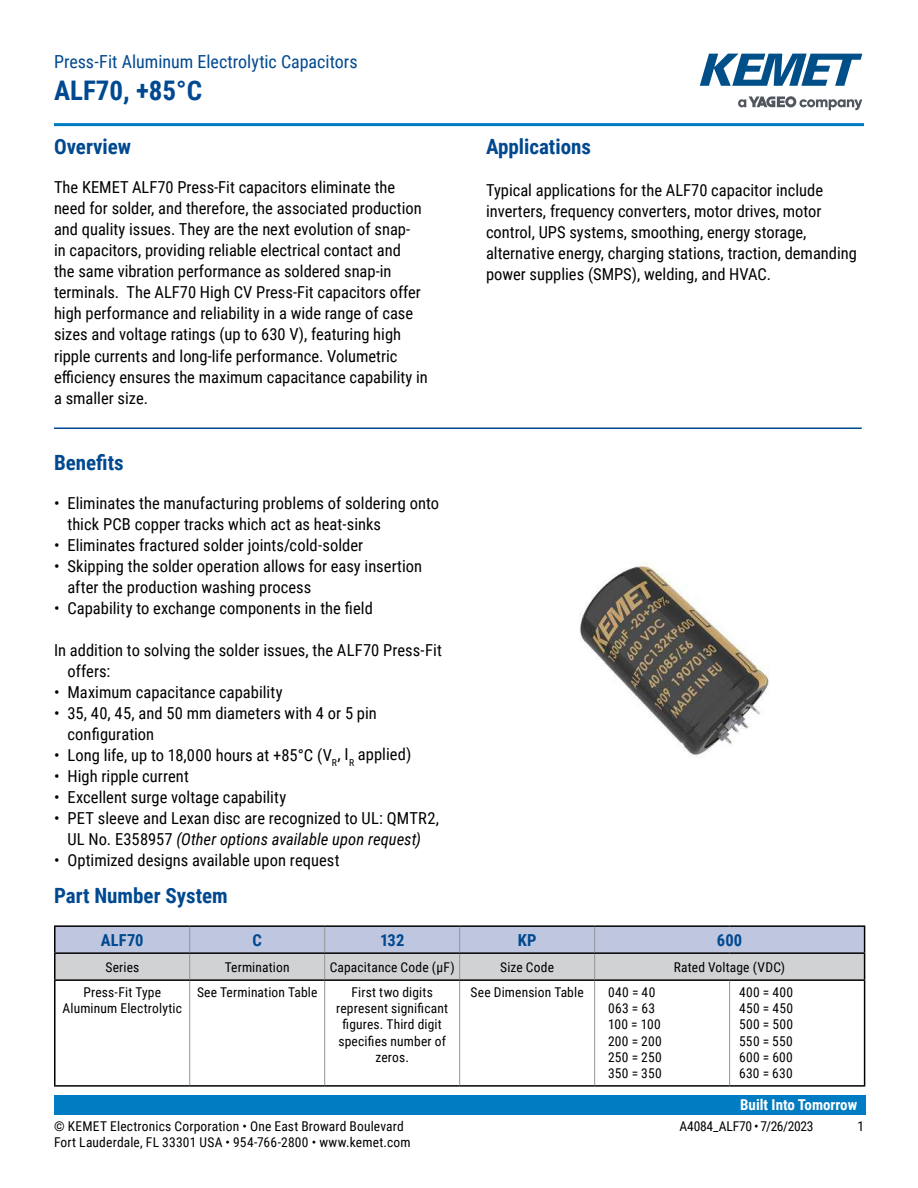
<style>
.page{position:relative;width:918px;height:1188px;background:#fff}
.page>*{position:absolute;margin:0;border:0;box-sizing:border-box;transform-origin:0 0}
.t1{font:700 27px "Roboto Condensed";color:#004990}
.t2{font:700 21px "Roboto Condensed";color:#004990}
.t3{font:18px "Roboto Condensed";color:#004990}
.t4{font:16.5px/21px "Roboto Condensed";color:#000}
.t5{font:700 16.5px "Roboto Condensed";letter-spacing:.01em;color:#004990}
.t6{font:700 15px "Roboto Condensed";color:#fff}
.t7{font:13.5px/16.2px "Roboto Condensed";letter-spacing:.015em;color:#000}
.t8{font:13.5px "Roboto Condensed";letter-spacing:-.015em;color:#000}
.s1{font-style:italic}
</style>
<div class="page">
<svg style="left:738px;top:96px;width:124px;height:14px"></svg>
<svg style="left:700px;top:54px;width:162px;height:32px"></svg>
<hr style="left:54px;top:123px;width:810px;height:3px;background:#007cc2">
<div style="left:54px;top:1095px;width:811px;height:20px;background:#007cc2"></div>
<hr style="left:54px;top:427px;width:808px;height:2px;background:#004990">
<hr style="left:189px;top:981px;width:1px;height:104px;background:#939597">
<hr style="left:324px;top:981px;width:1px;height:104px;background:#939597">
<hr style="left:54px;top:954px;width:2px;height:25px;background:#000">
<svg style="left:55px;top:927px;width:810px;height:52px;background:#c7cbd9"></svg>
<hr style="left:730px;top:979px;width:135px;height:2px;background:#000">
<hr style="left:730px;top:1085px;width:135px;height:2px;background:#000">
<hr style="left:54px;top:925px;width:136px;height:2px;background:#000">
<hr style="left:54px;top:927px;width:2px;height:25px;background:#000">
<hr style="left:190px;top:925px;width:135px;height:2px;background:#000">
<hr style="left:325px;top:925px;width:135px;height:2px;background:#000">
<hr style="left:460px;top:925px;width:135px;height:2px;background:#000">
<hr style="left:595px;top:925px;width:135px;height:2px;background:#000">
<hr style="left:730px;top:925px;width:135px;height:2px;background:#000">
<hr style="left:54px;top:952px;width:136px;height:2px;background:#000">
<hr style="left:190px;top:952px;width:135px;height:2px;background:#000">
<hr style="left:325px;top:952px;width:135px;height:2px;background:#000">
<hr style="left:460px;top:952px;width:135px;height:2px;background:#000">
<hr style="left:595px;top:952px;width:135px;height:2px;background:#000">
<hr style="left:730px;top:952px;width:135px;height:2px;background:#000">
<hr style="left:864px;top:981px;width:1px;height:104px;background:#000">
<hr style="left:459px;top:981px;width:1px;height:104px;background:#939597">
<hr style="left:54px;top:979px;width:136px;height:2px;background:#000">
<hr style="left:54px;top:981px;width:2px;height:104px;background:#000">
<hr style="left:190px;top:979px;width:135px;height:2px;background:#000">
<hr style="left:325px;top:979px;width:135px;height:2px;background:#000">
<hr style="left:460px;top:979px;width:135px;height:2px;background:#000">
<hr style="left:595px;top:979px;width:135px;height:2px;background:#000">
<hr style="left:54px;top:1085px;width:136px;height:2px;background:#000">
<hr style="left:190px;top:1085px;width:135px;height:2px;background:#000">
<hr style="left:325px;top:1085px;width:135px;height:2px;background:#000">
<hr style="left:460px;top:1085px;width:135px;height:2px;background:#000">
<hr style="left:595px;top:1085px;width:135px;height:2px;background:#000">
<hr style="left:594px;top:981px;width:1px;height:104px;background:#939597">
<hr style="left:729px;top:981px;width:1px;height:104px;background:#939597">
<img style="left:580px;top:561px;width:189px;height:194px">
<p class="t3" style="left:54px;top:53px;width:305px">Press-Fit Aluminum Electrolytic Capacitors</p>
<h1 class="t1" style="left:54px;top:80px;width:150px">ALF70, +85°C</h1>
<p class="t2" style="left:54px;top:139px;width:79px">Overview</p>
<p class="t4" style="left:54px;top:178px;width:375px">The KEMET ALF70 Press-Fit capacitors eliminate the need for solder, and therefore, the associated production and quality issues. They are the next evolution of snap-<br>in capacitors, providing reliable electrical contact and<br>the same vibration performance as soldered snap-in terminals. The ALF70 High CV Press-Fit capacitors offer high performance and reliability in a wide range of case sizes and voltage ratings (up to 630 V), featuring high ripple currents and long-life performance. Volumetric<br>e昀케ciency ensures the maximum capacitance capability in a smaller size.</p>
<p class="t2" style="left:54px;top:447px;width:71px">Bene昀椀ts</p>
<p class="t4" style="left:67px;top:493px;width:373px;text-indent:-13px">• Eliminates the manufacturing problems of soldering onto thick PCB copper tracks which act as heat-sinks</p>
<p class="t4" style="left:54px;top:535px;width:311px">• Eliminates fractured solder joints/cold-solder</p>
<p class="t4" style="left:67px;top:556px;width:356px;text-indent:-13px">• Skipping the solder operation allows for easy insertion after the production washing process</p>
<p class="t4" style="left:54px;top:597px;width:320px">• Capability to exchange components in the 昀椀eld</p>
<p class="t4" style="left:67px;top:640px;width:376px;text-indent:-13px">In addition to solving the solder issues, the ALF70 Press-Fit offers:</p>
<p class="t4" style="left:54px;top:682px;width:230px">• Maximum capacitance capability</p>
<p class="t4" style="left:67px;top:703px;width:311px;text-indent:-13px">• 35, 40, 45, and 50 mm diameters with 4 or 5 pin con昀椀guration</p>
<p class="t4" style="left:54px;top:745px;width:359px">• Long life, up to 18,000 hours at +85°C (V<sub>R</sub>, I<sub>R</sub> applied)</p>
<p class="t4" style="left:54px;top:766px;width:136px">• High ripple current</p>
<p class="t4" style="left:54px;top:787px;width:234px">• Excellent surge voltage capability</p>
<p class="t4" style="left:54px;top:808px;width:387px;text-align:center">• PET sleeve and Lexan disc are recognized to UL: QMTR2,<br>UL No. E358957 <span class="s1">(Other options available upon request)</span></p>
<p class="t4" style="left:54px;top:850px;width:287px">• Optimized designs available upon request</p>
<p class="t2" style="left:486px;top:132px;width:107px">Applications</p>
<p class="t4" style="left:486px;top:181px;width:372px">Typical applications for the ALF70 capacitor include inverters, frequency converters, motor drives, motor control, UPS systems, smoothing, energy storage, alternative energy, charging stations, traction, demanding power supplies (SMPS), welding, and HVAC.</p>
<p class="t2" style="left:54px;top:881px;width:175px">Part Number System</p>
<p class="t5" style="left:101px;top:934px;width:44px">ALF70</p>
<p class="t5" style="left:253px;top:934px;width:11px">C</p>
<p class="t5" style="left:380px;top:934px;width:26px">132</p>
<p class="t5" style="left:518px;top:934px;width:20px">KP</p>
<p class="t5" style="left:717px;top:934px;width:27px">600</p>
<p class="t7" style="left:105px;top:960px;width:35px">Series</p>
<p class="t7" style="left:225px;top:960px;width:66px">Termination</p>
<p class="t7" style="left:330px;top:960px;width:126px">Capacitance Code (µF)</p>
<p class="t7" style="left:500px;top:960px;width:55px">Size Code</p>
<p class="t7" style="left:674px;top:960px;width:113px">Rated Voltage (VDC)</p>
<p class="t7" style="left:62px;top:985px;width:121px;text-align:center">Press-Fit Type<br>Aluminum Electrolytic</p>
<p class="t7" style="left:197px;top:985px;width:122px">See Termination Table</p>
<p class="t7" style="left:336px;top:985px;width:114px;text-align:center">First two digits represent signi昀椀cant昀椀gures. Third digit speci昀椀es number of zeros.</p>
<p class="t7" style="left:471px;top:985px;width:115px">See Dimension Table</p>
<p class="t7" style="left:608px;top:985px;width:55px">040 = 40<br>063 = 63<br>100 = 100<br>200 = 200<br>250 = 250<br>350 = 350</p>
<p class="t7" style="left:739px;top:985px;width:56px;text-align:justify">400 = 400<br>450 = 450<br>500 = 500<br>550 = 550<br>600 = 600<br>630 = 630</p>
<p class="t7" style="left:54px;top:1119px;width:358px">© KEMET Electronics Corporation • One East Broward Boulevard<br>Fort Lauderdale, FL 33301 USA • 954-766-2800 • www.kemet.com</p>
<p class="t6" style="left:740px;top:1096px;width:119px">Built Into Tomorrow</p>
<p class="t8" style="left:680px;top:1120px;width:136px">A4084_ALF70 • 7/26/2023</p>
<p class="t7" style="left:857px;top:1119px;width:8px">1</p>
</div>
